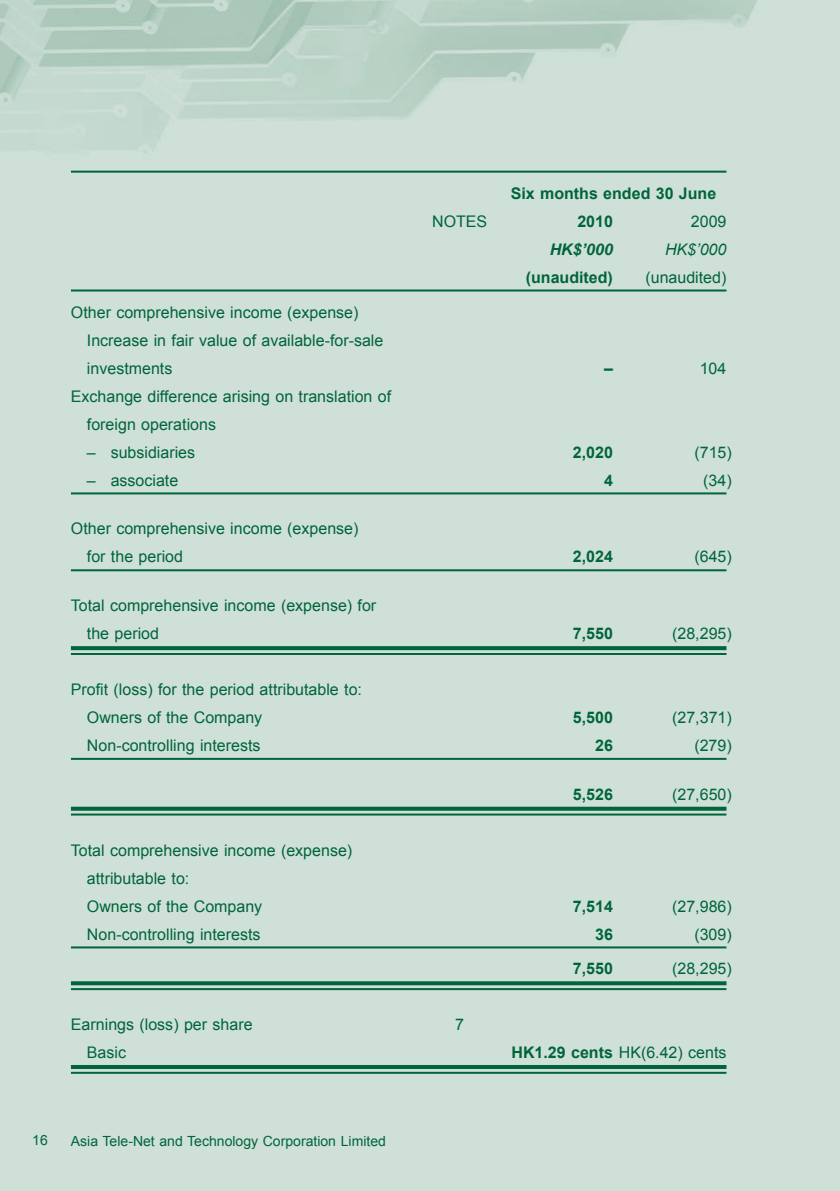
<style>
.page{position:relative;width:840px;height:1191px;background:#fff}
.page>*{position:absolute;margin:0;border:0;box-sizing:border-box;transform-origin:0 0}
.t1{font:16px/28px "Arial";color:#00653a}
.t2{font:700 16px "Arial";color:#00653a}
.t3{font:italic 700 16px "Arial";color:#00653a}
.t4{font:italic 16px "Arial";color:#00653a}
.t5{font:14px "Arial";color:#00653a}
.s1{font-weight:700}
</style>
<div class="page">
<div style="left:0;top:0;width:839px;height:1191px;background:#cfe0d8"></div>
<img style="left:0;top:0;width:757px;height:173px">
<hr style="left:839px;top:0;width:1px;height:1191px;background:#cfe0d8">
<hr style="left:71px;top:171px;width:655px;height:2px;background:#00653a">
<hr style="left:71px;top:289px;width:655px;height:2px;background:#00653a">
<hr style="left:71px;top:492px;width:655px;height:2px;background:#00653a">
<hr style="left:71px;top:569px;width:655px;height:2px;background:#00653a">
<svg style="left:71px;top:646px;width:655px;height:4px;background:#086940"></svg>
<hr style="left:71px;top:653px;width:655px;height:2px;background:#00653a">
<hr style="left:71px;top:758px;width:655px;height:2px;background:#00653a">
<svg style="left:71px;top:806px;width:655px;height:4px;background:#257b56"></svg>
<hr style="left:71px;top:813px;width:655px;height:2px;background:#00653a">
<hr style="left:71px;top:946px;width:655px;height:2px;background:#00653a">
<svg style="left:71px;top:981px;width:655px;height:4px;background:#0f6d45"></svg>
<hr style="left:71px;top:988px;width:655px;height:2px;background:#00653a">
<hr style="left:71px;top:1065px;width:655px;height:4px;background:#00653a">
<hr style="left:71px;top:1071px;width:655px;height:2px;background:#00653a">
<p class="t2" style="left:510px;top:182px;width:207px">Six months ended 30 June</p>
<p class="t1" style="left:87px;top:298px;width:298px;text-indent:-16px">Other comprehensive income (expense)<br>Increase in fair value of available-for-sale investments</p>
<p class="t1" style="left:432px;top:207px;width:57px">NOTES</p>
<p class="t2" style="left:577px;top:210px;width:37px">2010</p>
<p class="t1" style="left:690px;top:207px;width:37px">2009</p>
<p class="t3" style="left:549px;top:239px;width:65px">HK$’000</p>
<p class="t4" style="left:664px;top:239px;width:63px">HK$’000</p>
<p class="t2" style="left:525px;top:266px;width:89px">(unaudited)</p>
<p class="t1" style="left:645px;top:263px;width:82px">(unaudited)</p>
<p class="t2" style="left:603px;top:357px;width:10px">–</p>
<p class="t1" style="left:699px;top:354px;width:28px">104</p>
<p class="t1" style="left:87px;top:382px;width:305px;text-indent:-16px">Exchange difference arising on translation of foreign operations</p>
<p class="t1" style="left:87px;top:438px;width:110px">– subsidiaries</p>
<p class="t2" style="left:572px;top:441px;width:42px">2,020</p>
<p class="t1" style="left:694px;top:438px;width:39px">(715)</p>
<p class="t1" style="left:87px;top:466px;width:93px">– associate</p>
<p class="t2" style="left:603px;top:469px;width:10px">4</p>
<p class="t1" style="left:703px;top:466px;width:30px">(34)</p>
<p class="t1" style="left:87px;top:515px;width:273px;text-indent:-16px">Other comprehensive income (expense) for the period</p>
<p class="t2" style="left:572px;top:546px;width:42px">2,024</p>
<p class="t1" style="left:694px;top:543px;width:39px">(645)</p>
<p class="t1" style="left:87px;top:592px;width:291px;text-indent:-16px">Total comprehensive income (expense) for the period</p>
<p class="t1" style="left:87px;top:675px;width:276px;text-indent:-16px">Profit (loss) for the period attributable to:<br>Owners of the Company</p>
<p class="t2" style="left:572px;top:623px;width:42px">7,550</p>
<p class="t1" style="left:671px;top:620px;width:61px">(28,295)</p>
<p class="t2" style="left:572px;top:707px;width:42px">5,500</p>
<p class="t1" style="left:671px;top:703px;width:61px">(27,371)</p>
<p class="t1" style="left:87px;top:731px;width:175px">Non-controlling interests</p>
<p class="t2" style="left:594px;top:735px;width:19px">26</p>
<p class="t1" style="left:694px;top:731px;width:39px">(279)</p>
<p class="t2" style="left:572px;top:783px;width:42px">5,526</p>
<p class="t1" style="left:671px;top:780px;width:61px">(27,650)</p>
<p class="t1" style="left:87px;top:836px;width:267px;text-indent:-16px">Total comprehensive income (expense) attributable to:<br>Owners of the Company</p>
<p class="t2" style="left:572px;top:895px;width:42px">7,514</p>
<p class="t1" style="left:671px;top:892px;width:61px">(27,986)</p>
<p class="t1" style="left:87px;top:920px;width:175px">Non-controlling interests</p>
<p class="t2" style="left:594px;top:923px;width:19px">36</p>
<p class="t1" style="left:694px;top:920px;width:39px">(309)</p>
<p class="t2" style="left:572px;top:958px;width:42px">7,550</p>
<p class="t1" style="left:671px;top:955px;width:61px">(28,295)</p>
<p class="t1" style="left:71px;top:1010px;width:183px">Earnings (loss) per share</p>
<p class="t1" style="left:455px;top:1010px;width:10px">7</p>
<p class="t1" style="left:87px;top:1038px;width:41px">Basic</p>
<p class="t1" style="left:511px;top:1038px;width:216px"><span class="s1">HK1.29 cents</span> HK(6.42) cents</p>
<p class="t5" style="left:32px;top:1131px;width:17px">16</p>
<p class="t5" style="left:71px;top:1131px;width:316px">Asia Tele-Net and Technology Corporation Limited</p>
</div>
